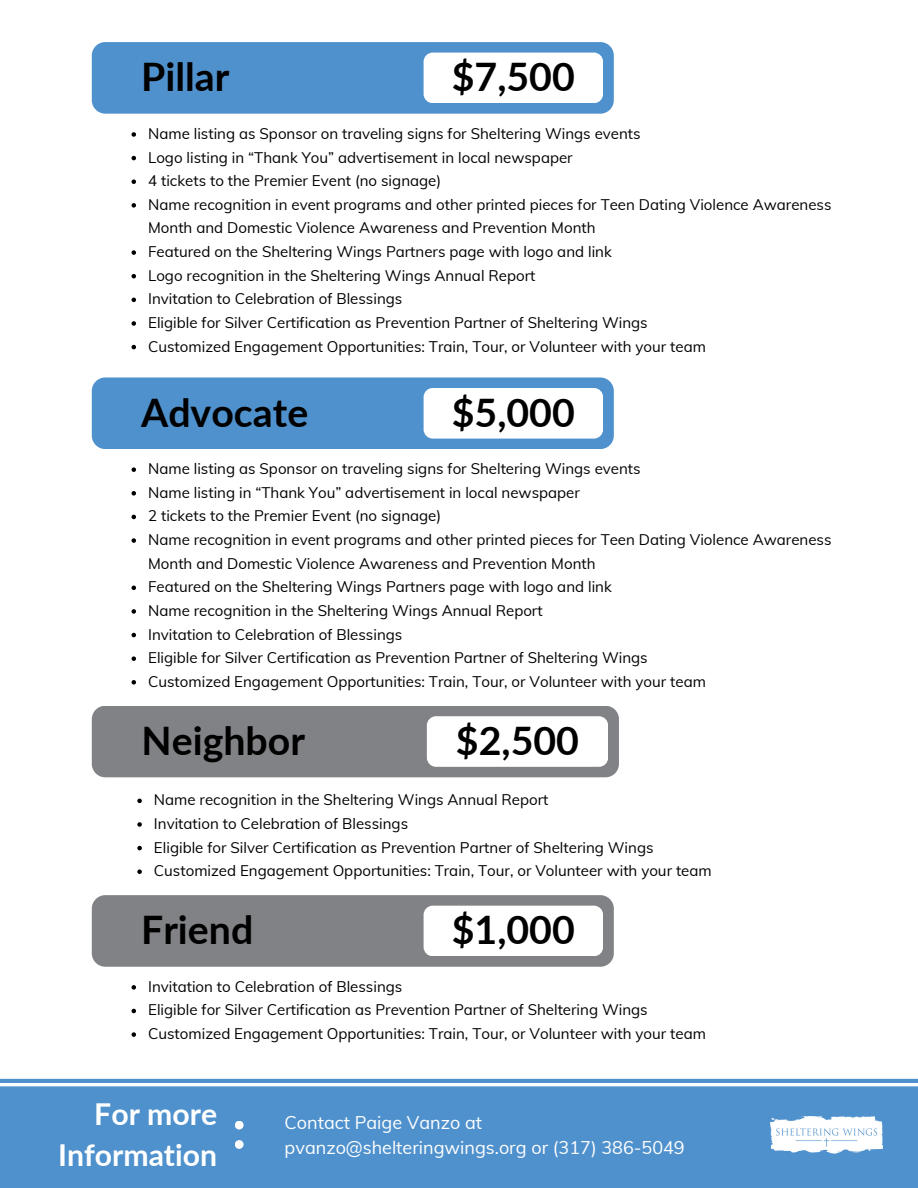
<style>
.page{position:relative;width:918px;height:1188px;background:#fff}
.page>*{position:absolute;margin:0;border:0;box-sizing:border-box;transform-origin:0 0}
.t1{font:700 39.3px "Lato";color:#000}
.t2{font:700 30.15px/41.7px "Lato";color:#fff;text-align:right}
.t3{font:18px/24.8px "Muli";color:#fff}
.t4{font:15px/23.7px "Muli";color:#000}
</style>
<div class="page">
<div style="left:0;top:1079px;width:918px;height:109px;background:#4f91cd"></div>
<div style="left:235px;top:1121px;width:9px;height:9px;background:#fff;border-radius:50%"></div>
<div style="left:235px;top:1140px;width:9px;height:9px;background:#fff;border-radius:50%"></div>
<hr style="left:0;top:1083px;width:918px;height:3px;background:#fff">
<img style="left:770px;top:1116px;width:113px;height:37px">
<div style="left:92px;top:42px;width:522px;height:72px;background:#4f91cd;border-radius:13px"></div>
<div style="left:424px;top:53px;width:179px;height:50px;background:#fff;border-radius:9px"></div>
<svg style="left:132px;top:132px;width:4px;height:5px"></svg>
<svg style="left:132px;top:156px;width:4px;height:4px"></svg>
<svg style="left:132px;top:179px;width:4px;height:5px"></svg>
<svg style="left:132px;top:203px;width:4px;height:5px"></svg>
<svg style="left:132px;top:250px;width:4px;height:5px"></svg>
<svg style="left:132px;top:274px;width:4px;height:4px"></svg>
<svg style="left:132px;top:298px;width:4px;height:4px"></svg>
<svg style="left:132px;top:321px;width:4px;height:5px"></svg>
<svg style="left:132px;top:345px;width:4px;height:4px"></svg>
<div style="left:92px;top:377px;width:522px;height:72px;background:#4f91cd;border-radius:13px"></div>
<div style="left:424px;top:388px;width:179px;height:51px;background:#fff;border-radius:9px"></div>
<svg style="left:132px;top:467px;width:4px;height:5px"></svg>
<svg style="left:132px;top:491px;width:4px;height:5px"></svg>
<svg style="left:132px;top:515px;width:4px;height:4px"></svg>
<svg style="left:132px;top:538px;width:4px;height:5px"></svg>
<svg style="left:132px;top:586px;width:4px;height:4px"></svg>
<svg style="left:132px;top:609px;width:4px;height:5px"></svg>
<svg style="left:132px;top:633px;width:4px;height:4px"></svg>
<svg style="left:132px;top:656px;width:4px;height:5px"></svg>
<svg style="left:132px;top:680px;width:4px;height:5px"></svg>
<div style="left:92px;top:706px;width:527px;height:71px;background:#818285;border-radius:13px"></div>
<div style="left:427px;top:716px;width:181px;height:51px;background:#fff;border-radius:9px"></div>
<svg style="left:137px;top:799px;width:5px;height:4px"></svg>
<svg style="left:137px;top:822px;width:5px;height:5px"></svg>
<svg style="left:137px;top:846px;width:5px;height:4px"></svg>
<svg style="left:137px;top:869px;width:5px;height:5px"></svg>
<div style="left:92px;top:895px;width:522px;height:72px;background:#818285;border-radius:13px"></div>
<div style="left:424px;top:906px;width:179px;height:50px;background:#fff;border-radius:9px"></div>
<svg style="left:132px;top:985px;width:4px;height:5px"></svg>
<svg style="left:132px;top:1009px;width:4px;height:4px"></svg>
<svg style="left:132px;top:1032px;width:4px;height:5px"></svg>
<p class="t1" style="left:141px;top:53px;width:90px">Pillar</p>
<p class="t1" style="left:452px;top:53px;width:125px">$7,500</p>
<p class="t4" style="left:148px;top:121px;width:494px">Name listing as Sponsor on traveling signs for Sheltering Wings events</p>
<p class="t4" style="left:148px;top:145px;width:426px">Logo listing in “Thank You” advertisement in local newspaper</p>
<p class="t4" style="left:148px;top:169px;width:295px">4 tickets to the Premier Event (no signage)</p>
<p class="t4" style="left:148px;top:192px;width:685px">Name recognition in event programs and other printed pieces for Teen Dating Violence Awareness<br>Month and Domestic Violence Awareness and Prevention Month</p>
<p class="t4" style="left:148px;top:240px;width:465px">Featured on the Sheltering Wings Partners page with logo and link</p>
<p class="t4" style="left:148px;top:263px;width:389px">Logo recognition in the Sheltering Wings Annual Report</p>
<h1 class="t4" style="left:148px;top:287px;width:256px">Invitation to Celebration of Blessings</h1>
<h1 class="t4" style="left:148px;top:310px;width:501px">Eligible for Silver Certification as Prevention Partner of Sheltering Wings</h1>
<p class="t4" style="left:148px;top:334px;width:559px">Customized Engagement Opportunities: Train, Tour, or Volunteer with your team</p>
<p class="t1" style="left:141px;top:388px;width:169px">Advocate</p>
<p class="t1" style="left:452px;top:388px;width:125px">$5,000</p>
<p class="t4" style="left:148px;top:457px;width:494px">Name listing as Sponsor on traveling signs for Sheltering Wings events</p>
<p class="t4" style="left:148px;top:480px;width:433px">Name listing in “Thank You” advertisement in local newspaper</p>
<p class="t4" style="left:148px;top:504px;width:295px">2 tickets to the Premier Event (no signage)</p>
<p class="t4" style="left:148px;top:528px;width:685px">Name recognition in event programs and other printed pieces for Teen Dating Violence Awareness<br>Month and Domestic Violence Awareness and Prevention Month</p>
<p class="t4" style="left:148px;top:575px;width:465px">Featured on the Sheltering Wings Partners page with logo and link</p>
<p class="t4" style="left:148px;top:598px;width:396px">Name recognition in the Sheltering Wings Annual Report</p>
<h1 class="t4" style="left:148px;top:622px;width:256px">Invitation to Celebration of Blessings</h1>
<h1 class="t4" style="left:148px;top:646px;width:501px">Eligible for Silver Certification as Prevention Partner of Sheltering Wings</h1>
<p class="t4" style="left:148px;top:669px;width:559px">Customized Engagement Opportunities: Train, Tour, or Volunteer with your team</p>
<p class="t1" style="left:142px;top:716px;width:165px">Neighbor</p>
<p class="t1" style="left:456px;top:716px;width:125px">$2,500</p>
<p class="t4" style="left:154px;top:788px;width:396px">Name recognition in the Sheltering Wings Annual Report</p>
<h1 class="t4" style="left:154px;top:811px;width:256px">Invitation to Celebration of Blessings</h1>
<h1 class="t4" style="left:154px;top:835px;width:501px">Eligible for Silver Certification as Prevention Partner of Sheltering Wings</h1>
<p class="t4" style="left:154px;top:859px;width:559px">Customized Engagement Opportunities: Train, Tour, or Volunteer with your team</p>
<p class="t1" style="left:141px;top:906px;width:114px">Friend</p>
<p class="t1" style="left:452px;top:906px;width:125px">$1,000</p>
<h2 class="t4" style="left:148px;top:974px;width:256px">Invitation to Celebration of Blessings</h2>
<h3 class="t4" style="left:148px;top:998px;width:501px">Eligible for Silver Certification as Prevention Partner of Sheltering Wings</h3>
<p class="t4" style="left:148px;top:1022px;width:559px">Customized Engagement Opportunities: Train, Tour, or Volunteer with your team</p>
<h1 class="t2" style="left:58px;top:1092px;width:161px">For more<br>Information</h1>
<p class="t3" style="left:285px;top:1110px;width:402px">Contact Paige Vanzo at pvanzo@shelteringwings.org or (317) 386-5049</p>
</div>
